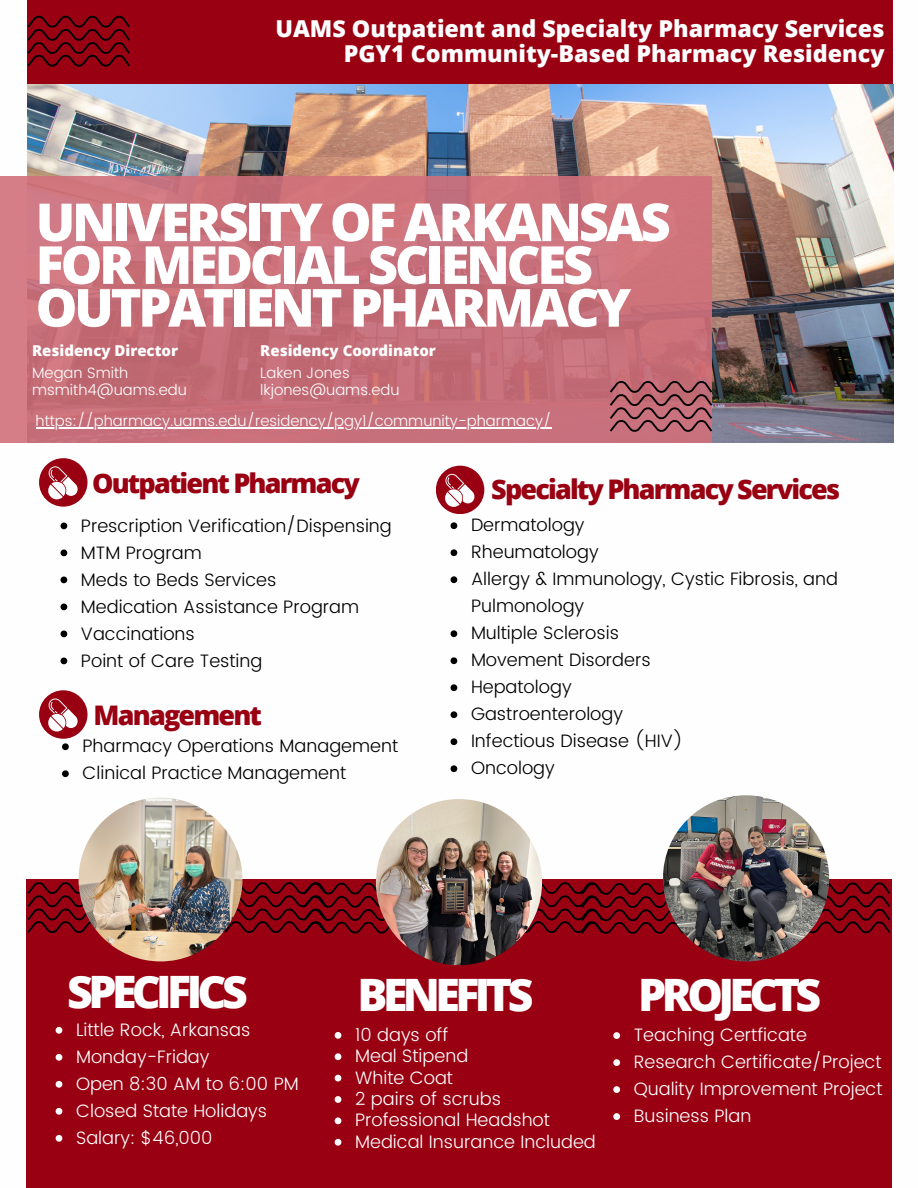
<style>
.page{position:relative;width:918px;height:1188px;background:#fff}
.page>*{position:absolute;margin:0;border:0;box-sizing:border-box;transform-origin:0 0}
.t1{font:800 52.5px/42.8px "Open Sans";letter-spacing:-.06em;color:#fff}
.t2{font:800 44.7px "Open Sans";letter-spacing:-.1em;color:#fff}
.t3{font:800 27px "Open Sans";letter-spacing:-.07em;color:#990012}
.t4{font:800 23.25px/25.3px "Open Sans";color:#fff;text-align:right}
.t5{font:300 18px/27px "Poppins";color:#000}
.t6{font:300 18px "Poppins";color:#fff}
.t7{font:300 15px "Poppins";color:#fff}
.t8{font:800 15px "Open Sans";color:#fff}
</style>
<div class="page">
<div style="left:27px;top:0;width:866px;height:90px;background:#990012"></div>
<img style="left:27px;top:84px;width:867px;height:359px">
<div style="left:0;top:176px;width:712px;height:267px;background:linear-gradient(to right,#c8727c,#c97079)"></div>
<div style="left:26px;top:879px;width:866px;height:309px;background:#990012"></div>
<div style="left:436px;top:466px;width:48px;height:48px;background:#990012;border-radius:50%"></div>
<svg style="left:445px;top:473px;width:30px;height:34px"></svg>
<div style="left:39px;top:458px;width:49px;height:49px;background:#990012;border-radius:50%"></div>
<svg style="left:48px;top:466px;width:30px;height:33px"></svg>
<svg style="left:27px;top:15px;width:103px;height:52px"></svg>
<svg style="left:610px;top:380px;width:102px;height:53px;background:#a05962"></svg>
<svg style="left:27px;top:881px;width:52px;height:52px"></svg>
<svg style="left:808px;top:882px;width:82px;height:52px"></svg>
<img style="left:79px;top:798px;width:163px;height:163px">
<svg style="left:224px;top:881px;width:170px;height:53px"></svg>
<svg style="left:523px;top:881px;width:161px;height:54px"></svg>
<img style="left:376px;top:799px;width:166px;height:166px;border-radius:50%">
<div style="left:39px;top:690px;width:49px;height:49px;background:#990012;border-radius:50%"></div>
<svg style="left:48px;top:698px;width:30px;height:34px"></svg>
<img style="left:663px;top:795px;width:166px;height:166px;border-radius:50%">
<svg style="left:61px;top:523px;width:6px;height:6px"></svg>
<svg style="left:61px;top:550px;width:6px;height:6px"></svg>
<svg style="left:61px;top:577px;width:6px;height:6px"></svg>
<svg style="left:61px;top:604px;width:6px;height:6px"></svg>
<svg style="left:61px;top:631px;width:6px;height:6px"></svg>
<svg style="left:61px;top:658px;width:6px;height:6px"></svg>
<svg style="left:451px;top:522px;width:6px;height:7px"></svg>
<svg style="left:451px;top:549px;width:6px;height:7px"></svg>
<svg style="left:451px;top:576px;width:6px;height:7px"></svg>
<svg style="left:451px;top:630px;width:6px;height:7px"></svg>
<svg style="left:451px;top:657px;width:6px;height:7px"></svg>
<svg style="left:451px;top:684px;width:6px;height:7px"></svg>
<svg style="left:451px;top:711px;width:6px;height:7px"></svg>
<svg style="left:451px;top:738px;width:6px;height:7px"></svg>
<svg style="left:451px;top:765px;width:6px;height:7px"></svg>
<svg style="left:56px;top:1027px;width:6px;height:7px"></svg>
<svg style="left:56px;top:1054px;width:6px;height:7px"></svg>
<svg style="left:56px;top:1081px;width:6px;height:7px"></svg>
<svg style="left:56px;top:1108px;width:6px;height:7px"></svg>
<svg style="left:56px;top:1135px;width:6px;height:7px"></svg>
<svg style="left:613px;top:1032px;width:7px;height:7px"></svg>
<svg style="left:613px;top:1059px;width:7px;height:7px"></svg>
<svg style="left:613px;top:1086px;width:7px;height:7px"></svg>
<svg style="left:613px;top:1113px;width:7px;height:7px"></svg>
<svg style="left:335px;top:1032px;width:6px;height:7px"></svg>
<svg style="left:335px;top:1053px;width:6px;height:7px"></svg>
<svg style="left:335px;top:1075px;width:6px;height:6px"></svg>
<svg style="left:335px;top:1096px;width:6px;height:7px"></svg>
<svg style="left:335px;top:1117px;width:6px;height:7px"></svg>
<svg style="left:335px;top:1139px;width:6px;height:7px"></svg>
<hr style="left:36px;top:428px;width:516px;height:1px;background:#fff">
<svg style="left:62px;top:743px;width:7px;height:7px"></svg>
<svg style="left:62px;top:770px;width:7px;height:7px"></svg>
<p class="t4" style="left:275px;top:15px;width:611px">UAMS Outpatient and Specialty Pharmacy Services<br>PGY1 Community-Based Pharmacy Residency</p>
<p class="t1" style="left:36px;top:199px;width:637px">UNIVERSITY OF ARKANSAS<br>FOR MEDCIAL SCIENCES<br>OUTPATIENT PHARMACY</p>
<p class="t8" style="left:32px;top:340px;width:148px">Residency Director</p>
<p class="t7" style="left:32px;top:364px;width:98px">Megan Smith</p>
<p class="t7" style="left:32px;top:381px;width:156px">msmith4@uams.edu</p>
<p class="t8" style="left:260px;top:340px;width:177px">Residency Coordinator</p>
<p class="t7" style="left:260px;top:364px;width:91px">Laken Jones</p>
<p class="t7" style="left:260px;top:381px;width:141px">lkjones@uams.edu</p>
<p class="t7" style="left:36px;top:412px;width:517px">https://pharmacy.uams.edu/residency/pgy1/community-pharmacy/</p>
<p class="t3" style="left:92px;top:465px;width:269px">Outpatient Pharmacy</p>
<p class="t5" style="left:81px;top:512px;width:312px">Prescription Verification/Dispensing</p>
<p class="t5" style="left:81px;top:539px;width:122px">MTM Program</p>
<p class="t5" style="left:81px;top:566px;width:197px">Meds to Beds Services</p>
<p class="t5" style="left:81px;top:593px;width:280px">Medication Assistance Program</p>
<p class="t5" style="left:81px;top:620px;width:115px">Vaccinations</p>
<p class="t5" style="left:81px;top:647px;width:183px">Point of Care Testing</p>
<p class="t3" style="left:94px;top:696px;width:170px">Management</p>
<p class="t5" style="left:83px;top:733px;width:317px">Pharmacy Operations Management</p>
<p class="t5" style="left:83px;top:760px;width:265px">Clinical Practice Management</p>
<p class="t3" style="left:491px;top:471px;width:351px">Specialty Pharmacy Services</p>
<p class="t5" style="left:471px;top:512px;width:115px">Dermatology</p>
<p class="t5" style="left:471px;top:539px;width:129px">Rheumatology</p>
<p class="t5" style="left:471px;top:566px;width:368px">Allergy &amp; Immunology, Cystic Fibrosis, and<br>Pulmonology</p>
<p class="t5" style="left:471px;top:620px;width:150px">Multiple Sclerosis</p>
<p class="t5" style="left:471px;top:647px;width:181px">Movement Disorders</p>
<p class="t5" style="left:471px;top:674px;width:102px">Hepatology</p>
<p class="t5" style="left:471px;top:701px;width:154px">Gastroenterology</p>
<p class="t5" style="left:471px;top:728px;width:214px">Infectious Disease (HIV)</p>
<p class="t5" style="left:471px;top:755px;width:85px">Oncology</p>
<p class="t2" style="left:67px;top:960px;width:182px">SPECIFICS</p>
<p class="t6" style="left:76px;top:1019px;width:176px">Little Rock, Arkansas</p>
<p class="t6" style="left:76px;top:1046px;width:135px">Monday-Friday</p>
<p class="t6" style="left:76px;top:1073px;width:224px">Open 8:30 AM to 6:00 PM</p>
<p class="t6" style="left:76px;top:1100px;width:193px">Closed State Holidays</p>
<p class="t6" style="left:76px;top:1127px;width:138px">Salary: $46,000</p>
<p class="t2" style="left:358px;top:964px;width:177px">BENEFITS</p>
<p class="t6" style="left:355px;top:1024px;width:95px">10 days off</p>
<p class="t6" style="left:355px;top:1046px;width:115px">Meal Stipend</p>
<p class="t6" style="left:355px;top:1067px;width:99px">White Coat</p>
<p class="t6" style="left:355px;top:1088px;width:147px">2 pairs of scrubs</p>
<p class="t6" style="left:355px;top:1110px;width:196px">Professional Headshot</p>
<p class="t6" style="left:355px;top:1131px;width:242px">Medical Insurance Included</p>
<p class="t2" style="left:638px;top:964px;width:185px">PROJECTS</p>
<p class="t6" style="left:634px;top:1024px;width:175px">Teaching Certficate</p>
<p class="t6" style="left:634px;top:1051px;width:249px">Research Certificate/Project</p>
<p class="t6" style="left:634px;top:1078px;width:250px">Quality Improvement Project</p>
<p class="t6" style="left:634px;top:1105px;width:119px">Business Plan</p>
</div>
